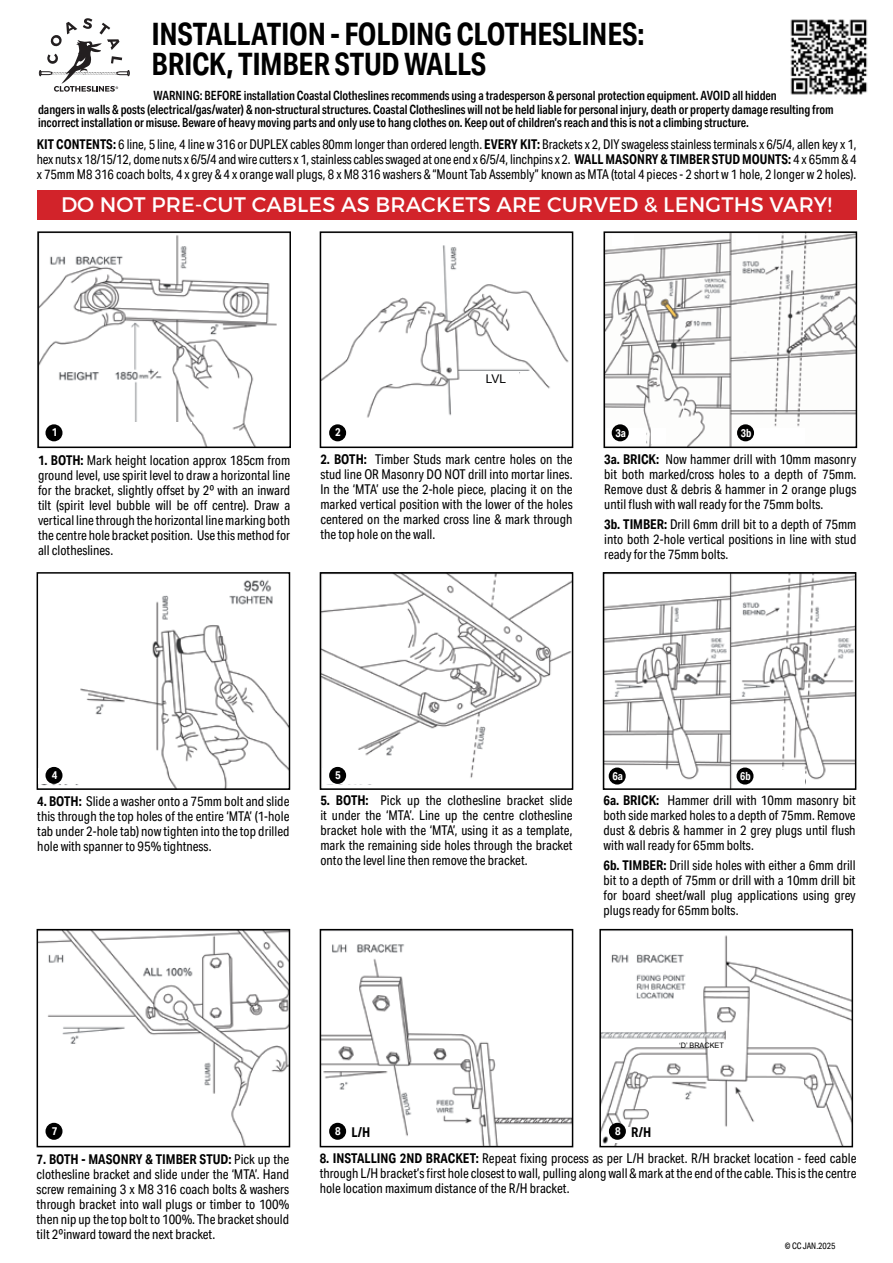
<style>
.page{position:relative;width:893px;height:1263px;background:#fff}
.page>*{position:absolute;margin:0;border:0;box-sizing:border-box;transform-origin:0 0}
.t1{font:700 30.9px/30px "Aktiv Grotesk Cd";letter-spacing:-.01em;color:#000}
.t2{font:21px "Montserrat";letter-spacing:.01em;color:#fff}
.t3{font:13.5px/15px "Aktiv Grotesk Cd";color:#000;text-align:justify}
.t4{font:13.5px/15px "Aktiv Grotesk Cd";color:#000;text-align:justify;scale:.95 1}
.t5{font:700 13.5px "Aktiv Grotesk Cd";color:#000}
.t6{font:600 12.75px/13.5px "Aktiv Grotesk Cd";color:#000;scale:.93 1}
.t7{font:12px "Arial";color:#000}
.t8{font:700 11.25px "Aktiv Grotesk Cd";letter-spacing:-.005em;color:#fff}
.t9{font:700 11.25px "Aktiv Grotesk Cd";letter-spacing:-.005em;color:#fff;scale:.93 1}
.t10{font:700 11.25px "Aktiv Grotesk Cd";letter-spacing:-.005em;color:#fff;scale:.94 1}
.t11{font:9px "Aktiv Grotesk Cd";color:#000;scale:.96 1}
.t12{font:7.5px "Arial";color:#000}
.s1{font-weight:700}
</style>
<div class="page">
<img style="left:40px;top:235px;width:237px;height:210px">
<div style="left:37px;top:231px;width:254px;height:217px;border:2px solid #000"></div>
<img style="left:41px;top:579px;width:246px;height:208px">
<div style="left:37px;top:572px;width:253px;height:218px;border:2px solid #000"></div>
<img style="left:40px;top:932px;width:247px;height:212px">
<div style="left:37px;top:929px;width:253px;height:218px;border:2px solid #000"></div>
<img style="left:323px;top:245px;width:246px;height:183px">
<div style="left:320px;top:231px;width:253px;height:217px;border:2px solid #000"></div>
<img style="left:323px;top:575px;width:247px;height:210px">
<div style="left:320px;top:572px;width:253px;height:218px;border:2px solid #000"></div>
<img style="left:323px;top:944px;width:247px;height:200px">
<div style="left:320px;top:929px;width:253px;height:218px;border:2px solid #000"></div>
<img style="left:602px;top:935px;width:248px;height:209px">
<div style="left:599px;top:929px;width:254px;height:218px;border:2px solid #000"></div>
<img style="left:606px;top:234px;width:248px;height:211px">
<div style="left:603px;top:231px;width:254px;height:217px;border:2px solid #000"></div>
<img style="left:606px;top:575px;width:247px;height:212px">
<div style="left:603px;top:572px;width:253px;height:218px;border:2px solid #000"></div>
<div style="left:37px;top:190px;width:819px;height:30px;background:#d2232a"></div>
<div style="left:43px;top:428px;width:60px;height:15px;background:#fff"></div>
<div style="left:38px;top:768px;width:60px;height:16px;background:#fff"></div>
<div style="left:606px;top:577px;width:60px;height:15px;background:#fff"></div>
<div style="left:735px;top:577px;width:21px;height:11px;background:#fff"></div>
<div style="left:43px;top:1127px;width:60px;height:16px;background:#fff"></div>
<div style="left:329px;top:1127px;width:60px;height:16px;background:#fff"></div>
<div style="left:609px;top:1127px;width:84px;height:16px;background:#fff"></div>
<div style="left:323px;top:768px;width:60px;height:16px;background:#fff"></div>
<div style="left:616px;top:770px;width:60px;height:15px;background:#fff"></div>
<div style="left:735px;top:770px;width:69px;height:15px;background:#fff"></div>
<div style="left:606px;top:428px;width:40px;height:15px;background:#fff"></div>
<div style="left:733px;top:428px;width:64px;height:15px;background:#fff"></div>
<div style="left:651px;top:428px;width:15px;height:15px;background:#fff"></div>
<div style="left:790px;top:428px;width:14px;height:15px;background:#fff"></div>
<div style="left:45px;top:424px;width:18px;height:17px;background:#000;border-radius:50%"></div>
<div style="left:45px;top:767px;width:18px;height:17px;background:#000;border-radius:50%"></div>
<div style="left:45px;top:1123px;width:18px;height:17px;background:#000;border-radius:50%"></div>
<div style="left:329px;top:1123px;width:17px;height:17px;background:#000;border-radius:50%"></div>
<div style="left:609px;top:1123px;width:17px;height:17px;background:#000;border-radius:50%"></div>
<div style="left:329px;top:767px;width:17px;height:17px;background:#000;border-radius:50%"></div>
<div style="left:609px;top:767px;width:17px;height:17px;background:#000;border-radius:50%"></div>
<div style="left:736px;top:767px;width:17px;height:17px;background:#000;border-radius:50%"></div>
<div style="left:329px;top:424px;width:17px;height:17px;background:#000;border-radius:50%"></div>
<div style="left:612px;top:424px;width:17px;height:17px;background:#000;border-radius:50%"></div>
<div style="left:737px;top:424px;width:17px;height:17px;background:#000;border-radius:50%"></div>
<div style="left:112px;top:422px;width:79px;height:19px;background:#fff"></div>
<div style="left:329px;top:250px;width:21px;height:19px;background:#fff"></div>
<div style="left:613px;top:234px;width:21px;height:12px;background:#fff"></div>
<div style="left:736px;top:234px;width:21px;height:12px;background:#fff"></div>
<div style="left:472px;top:371px;width:47px;height:21px;background:#fff"></div>
<svg style="left:39px;top:18px;width:90px;height:74px"></svg>
<img style="left:790px;top:19px;width:78px;height:76px">
<h1 class="t1" style="left:152px;top:19px;width:494px">INSTALLATION - FOLDING CLOTHESLINES:<br>BRICK, TIMBER STUD WALLS</h1>
<p class="t6" style="left:38px;top:89px;width:857px;text-indent:116px">WARNING: BEFORE installation Coastal Clotheslines recommends using a tradesperson &amp; personal protection equipment. AVOID all hidden<br>dangers in walls &amp; posts (electrical/gas/water) &amp; non-structural structures. Coastal Clotheslines will not be held liable for personal injury, death or property damage resulting from incorrect installation or misuse. Beware of heavy moving parts and only use to hang clothes on. Keep out of children’s reach and this is not a climbing structure.</p>
<p class="t4" style="left:37px;top:136px;width:864px"><span class="s1">KIT CONTENTS:</span> 6 line, 5 line, 4 line w 316 or DUPLEX cables 80mm longer than ordered length. <span class="s1">EVERY KIT:</span> Brackets x 2, DIY swageless stainless terminals x 6/5/4, allen key x 1, hex nuts x 18/15/12, dome nuts x 6/5/4 and wire cutters x 1, stainless cables swaged at one end x 6/5/4, linchpins x 2. <span class="s1">WALL MASONRY &amp; TIMBER STUD MOUNTS:</span> 4 x 65mm &amp; 4 x 75mm M8 316 coach bolts, 4 x grey &amp; 4 x orange wall plugs, 8 x M8 316 washers &amp; “Mount Tab Assembly” known as MTA (total 4 pieces - 2 short w 1 hole, 2 longer w 2 holes).</p>
<h2 class="t2" style="left:61px;top:191px;width:772px">DO NOT PRE-CUT CABLES AS BRACKETS ARE CURVED &amp; LENGTHS VARY!</h2>
<p class="t8" style="left:52px;top:426px;width:7px">1</p>
<p class="t3" style="left:38px;top:452px;width:254px"><span class="s1">1. BOTH:</span> Mark height location approx 185cm from ground level, use spirit level to draw a horizontal line for the bracket, slightly offset by 2º with an inward tilt (spirit level bubble will be off centre). Draw a vertical line through the horizontal line marking both the centre hole bracket position. Use this method for all clotheslines.</p>
<p class="t7" style="left:486px;top:371px;width:22px">LVL</p>
<p class="t8" style="left:335px;top:426px;width:7px">2</p>
<p class="t8" style="left:615px;top:426px;width:12px">3a</p>
<p class="t10" style="left:741px;top:426px;width:13px">3b</p>
<p class="t3" style="left:320px;top:452px;width:254px"><span class="s1">2. BOTH:</span> Timber Studs mark centre holes on the stud line OR Masonry DO NOT drill into mortar lines.<br>In the ‘MTA’ use the 2-hole piece, placing it on the marked vertical position with the lower of the holes centered on the marked cross line &amp; mark through the top hole on the wall.</p>
<p class="t3" style="left:604px;top:452px;width:254px"><span class="s1">3a. BRICK:</span> Now hammer drill with 10mm masonry bit both marked/cross holes to a depth of 75mm.<br>Remove dust &amp; debris &amp; hammer in 2 orange plugs until flush with wall ready for the 75mm bolts.</p>
<p class="t3" style="left:604px;top:517px;width:254px"><span class="s1">3b. TIMBER:</span> Drill 6mm drill bit to a depth of 75mm into both 2-hole vertical positions in line with stud ready for the 75mm bolts.</p>
<p class="t8" style="left:52px;top:768px;width:7px">4</p>
<p class="t3" style="left:37px;top:793px;width:254px"><span class="s1">4. BOTH:</span> Slide a washer onto a 75mm bolt and slide this through the top holes of the entire ‘MTA’ (1-hole tab under 2-hole tab) now tighten into the top drilled hole with spanner to 95% tightness.</p>
<p class="t8" style="left:335px;top:768px;width:7px">5</p>
<p class="t8" style="left:612px;top:770px;width:12px">6a</p>
<p class="t9" style="left:740px;top:770px;width:13px">6b</p>
<p class="t3" style="left:320px;top:793px;width:254px"><span class="s1">5. BOTH:</span> Pick up the clothesline bracket slide it under the ‘MTA’. Line up the centre clothesline bracket hole with the ‘MTA’, using it as a template, mark the remaining side holes through the bracket onto the level line then remove the bracket.</p>
<p class="t3" style="left:603px;top:793px;width:254px"><span class="s1">6a. BRICK:</span> Hammer drill with 10mm masonry bit both side marked holes to a depth of 75mm. Remove dust &amp; debris &amp; hammer in 2 grey plugs until flush with wall ready for 65mm bolts.</p>
<p class="t3" style="left:603px;top:857px;width:254px"><span class="s1">6b. TIMBER:</span> Drill side holes with either a 6mm drill bit to a depth of 75mm or drill with a 10mm drill bit for board sheet/wall plug applications using grey plugs ready for 65mm bolts.</p>
<p class="t12" style="left:679px;top:1040px;width:46px">‘D’ BRACKET</p>
<p class="t8" style="left:52px;top:1124px;width:7px">7</p>
<p class="t8" style="left:335px;top:1124px;width:7px">8</p>
<p class="t8" style="left:615px;top:1124px;width:7px">8</p>
<p class="t5" style="left:351px;top:1124px;width:21px">L/H</p>
<p class="t5" style="left:631px;top:1124px;width:22px">R/H</p>
<p class="t3" style="left:37px;top:1151px;width:254px"><span class="s1">7. BOTH - MASONRY &amp; TIMBER STUD:</span> Pick up the clothesline bracket and slide under the ‘MTA’. Hand screw remaining 3 x M8 316 coach bolts &amp; washers through bracket into wall plugs or timber to 100% then nip up the top bolt to 100%. The bracket should tilt 2ºinward toward the next bracket.</p>
<p class="t3" style="left:320px;top:1151px;width:538px"><span class="s1">8. INSTALLING 2ND BRACKET:</span> Repeat fixing process as per L/H bracket. R/H bracket location - feed cable through L/H bracket’s first hole closest to wall, pulling along wall &amp; mark at the end of the cable. This is the centre hole location maximum distance of the R/H bracket.</p>
<p class="t11" style="left:785px;top:1241px;width:54px">© CC JAN.2025</p>
</div>
